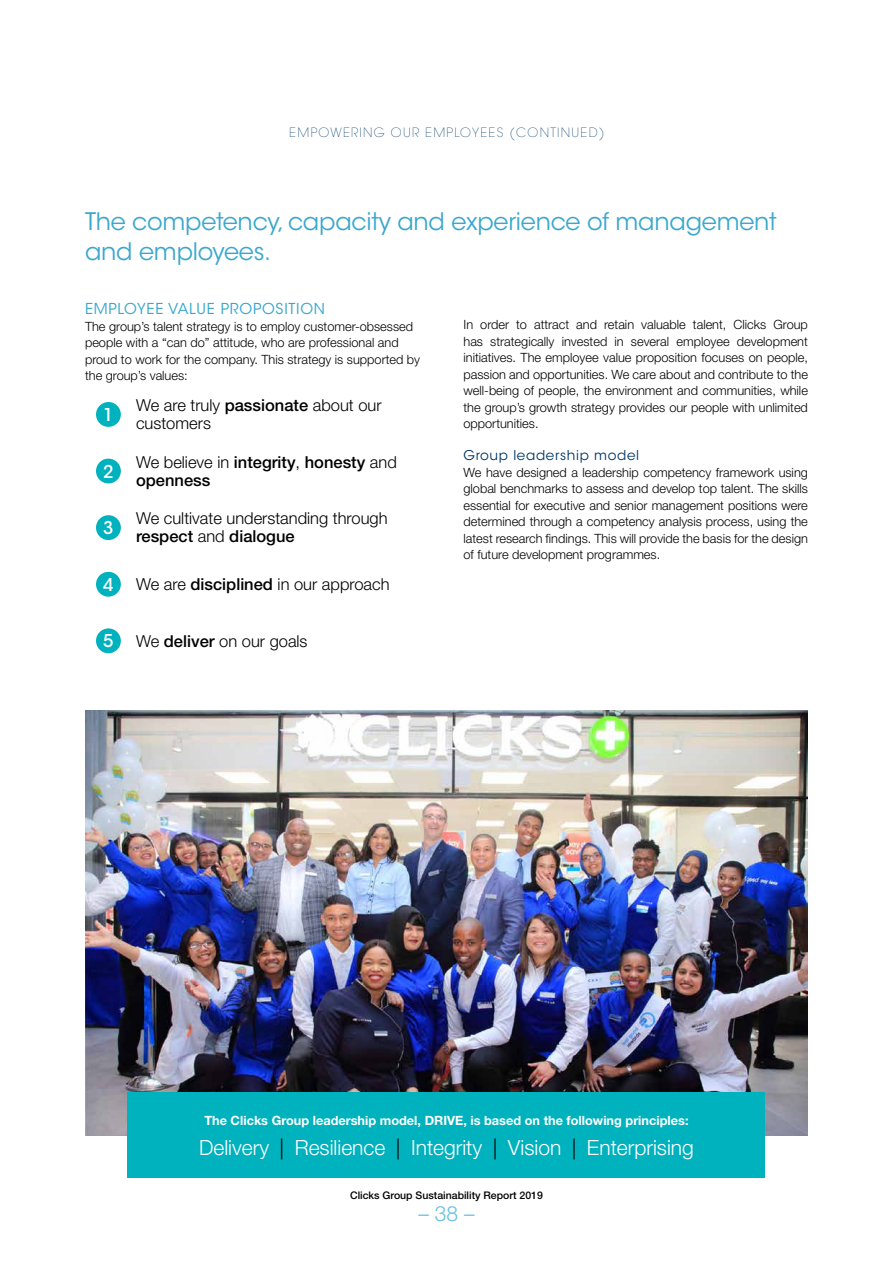
<style>
.page{position:relative;width:893px;height:1263px;background:#fff}
.page>*{position:absolute;margin:0;border:0;box-sizing:border-box;transform-origin:0 0}
.t1{font:24px/30px "ITC Avant Garde Std";letter-spacing:-.01em;color:#3aa7cd}
.t2{font:300 21px "Helvetica Neue LT Std";color:#fff}
.t3{font:300 21px "Helvetica Neue LT Std";color:#64bde1}
.t4{font:500 17.55px "ITC Avant Garde Std";color:#fff}
.t5{font:300 16.5px/18px "Helvetica Neue LT Std";color:#000}
.t6{font:500 16.5px/18px "Helvetica Neue LT Std";color:#000}
.t7{font:15px "ITC Avant Garde Std";letter-spacing:.05em;color:#3aa7cd}
.t8{font:13.5px "ITC Avant Garde Std";letter-spacing:.05em;color:#003768}
.t9{font:300 12.75px/16.5px "Helvetica Neue LT Std";color:#000;text-align:justify}
.t10{font:700 12.75px "Helvetica Neue LT Std";color:#fff}
.t11{font:200 12.75px "ITC Avant Garde Std";letter-spacing:.1em;color:#003768}
.t12{font:500 10.5px "Helvetica Neue LT Std";color:#000}
.s1{font-weight:500}
.s2{font-weight:300}
.s3{color:#000}
</style>
<div class="page">
<img style="left:85px;top:710px;width:723px;height:425px">
<div style="left:128px;top:1093px;width:637px;height:85px;background:#00b1be"></div>
<div style="left:96px;top:402px;width:25px;height:25px;background:#00b1be;border-radius:50%"></div>
<div style="left:96px;top:459px;width:25px;height:24px;background:#00b1be;border-radius:50%"></div>
<div style="left:96px;top:515px;width:25px;height:25px;background:#00b1be;border-radius:50%"></div>
<div style="left:96px;top:572px;width:25px;height:25px;background:#00b1be;border-radius:50%"></div>
<div style="left:96px;top:628px;width:25px;height:25px;background:#00b1be;border-radius:50%"></div>
<p class="t11" style="left:289px;top:125px;width:317px">EMPOWERING OUR EMPLOYEES (CONTINUED)</p>
<h1 class="t1" style="left:85px;top:207px;width:693px">The competency, capacity and experience of management and employees.</h1>
<p class="t7" style="left:85px;top:299px;width:242px">EMPLOYEE VALUE PROPOSITION</p>
<p class="t9" style="left:85px;top:317px;width:337px;text-align:left">The group’s talent strategy is to employ customer-obsessed people with a “can do” attitude, who are professional and proud to work for the company. This strategy is supported by the group’s values:</p>
<h3 class="t4" style="left:103px;top:404px;width:12px">1</h3>
<p class="t5" style="left:136px;top:396px;width:247px">We are truly <span class="s1">passionate</span> about our customers</p>
<h3 class="t4" style="left:103px;top:460px;width:12px">2</h3>
<p class="t6" style="left:136px;top:453px;width:262px"><span class="s2">We believe in</span> integrity<span class="s2">,</span> honesty <span class="s2">and </span>openness</p>
<h3 class="t4" style="left:103px;top:517px;width:12px">3</h3>
<p class="t5" style="left:136px;top:509px;width:253px">We cultivate understanding through <span class="s1">respect</span> and <span class="s1">dialogue</span></p>
<h3 class="t4" style="left:103px;top:573px;width:12px">4</h3>
<p class="t5" style="left:136px;top:575px;width:255px">We are <span class="s1">disciplined</span> in our approach</p>
<h3 class="t4" style="left:103px;top:630px;width:12px">5</h3>
<p class="t5" style="left:136px;top:631px;width:173px">We <span class="s1">deliver</span> on our goals</p>
<p class="t9" style="left:463px;top:316px;width:346px">In order to attract and retain valuable talent, Clicks Group has strategically invested in several employee development initiatives. The employee value proposition focuses on people, passion and opportunities. We care about and contribute to the well-being of people, the environment and communities, while the group’s growth strategy provides our people with unlimited opportunities.</p>
<p class="t8" style="left:463px;top:447px;width:177px">Group leadership model</p>
<p class="t9" style="left:463px;top:464px;width:346px">We have designed a leadership competency framework using global benchmarks to assess and develop top talent. The skills essential for executive and senior management positions were determined through a competency analysis process, using the latest research findings. This will provide the basis for the design of future development programmes.</p>
<p class="t10" style="left:204px;top:1113px;width:486px">The Clicks Group leadership model, DRIVE, is based on the following principles:</p>
<h2 class="t2" style="left:199px;top:1134px;width:496px">Delivery <span class="s3">|</span> Resilience <span class="s3">|</span> Integrity <span class="s3">|</span> Vision <span class="s3">|</span> Enterprising</h2>
<p class="t12" style="left:350px;top:1189px;width:194px">Clicks Group Sustainability Report 2019</p>
<h2 class="t3" style="left:418px;top:1200px;width:58px">– 38 –</h2>
</div>
